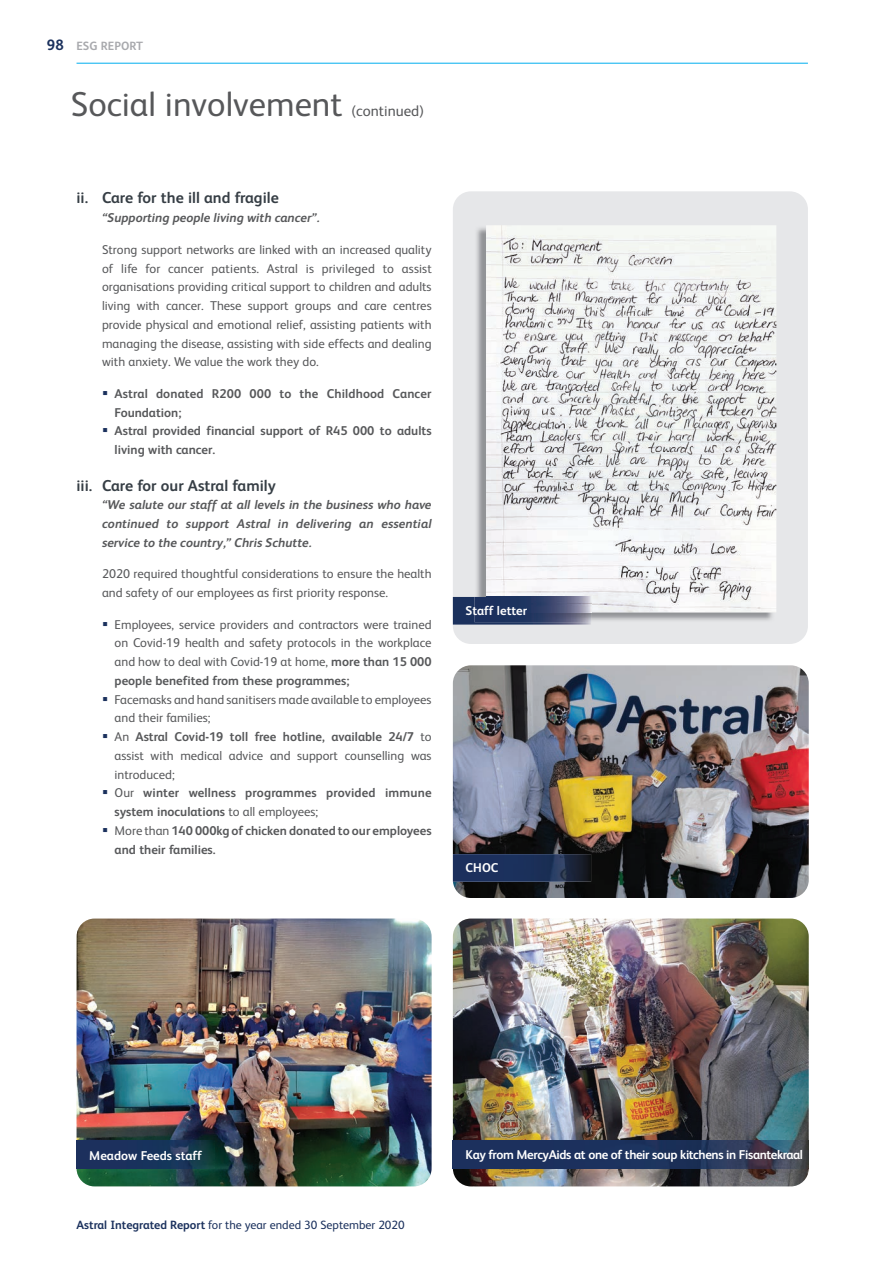
<style>
.page{position:relative;width:893px;height:1263px;background:#fff}
.page>*{position:absolute;margin:0;border:0;box-sizing:border-box;transform-origin:0 0}
.t1{font:34.5px "FS Albert";color:#57585a}
.t2{font:700 15.75px "FS Albert";color:#363e45}
.t3{font:15px "FS Albert";color:#57585a}
.t4{font:12.75px/18.8px "FS Albert";color:#57585a;text-align:justify}
.t5{font:700 12.75px/18.8px "FS Albert";color:#57585a}
.t6{font:italic 700 12.75px/18.8px "FS Albert";color:#57585a;text-align:justify}
.t7{font:700 12.75px "FS Albert";letter-spacing:-.03em;color:#fff}
.t8{font:700 12.75px "FS Albert";color:#fff}
.t9{font:12px "FS Albert";color:#1b315d}
.t10{font:700 12px "FS Albert";color:#a8a9ad}
.s1{font-size:15px;color:#1b315d}
.s2{color:#1b315d}
.s3{font-weight:700}
.s4{font-weight:400}
</style>
<div class="page">
<img style="left:77px;top:918px;width:355px;height:268px">
<img style="left:77px;top:1141px;width:138px;height:27px">
<img style="left:453px;top:665px;width:356px;height:233px">
<img style="left:453px;top:854px;width:138px;height:28px">
<div style="left:453px;top:191px;width:355px;height:453px;background:#e6e7e9;border-radius:18px"></div>
<img style="left:475px;top:228px;width:298px;height:393px">
<img style="left:486px;top:225px;width:290px;height:387px">
<svg style="left:453px;top:597px;width:138px;height:28px"></svg>
<img style="left:474px;top:597px;width:117px;height:25px">
<img style="left:486px;top:597px;width:105px;height:15px">
<img style="left:453px;top:918px;width:356px;height:268px">
<img style="left:453px;top:1141px;width:356px;height:27px">
<hr style="left:77px;top:63px;width:731px;height:1px;background:#00aeef">
<p class="t10" style="left:47px;top:38px;width:98px"><span class="s1">98</span> ESG REPORT</p>
<h1 class="t1" style="left:71px;top:81px;width:273px">Social involvement</h1>
<p class="t3" style="left:351px;top:101px;width:74px">(continued)</p>
<p class="t2" style="left:77px;top:187px;width:204px">ii. Care for the ill and fragile</p>
<p class="t6" style="left:102px;top:208px;width:219px">“Supporting people living with cancer”.</p>
<p class="t4" style="left:102px;top:239px;width:331px">Strong support networks are linked with an increased quality of life for cancer patients. Astral is privileged to assist organisations providing critical support to children and adults living with cancer. These support groups and care centres provide physical and emotional relief, assisting patients with managing the disease, assisting with side effects and dealing with anxiety. We value the work they do.</p>
<p class="t5" style="left:115px;top:383px;width:318px;text-indent:-13px"><span class="s2">▪</span> Astral donated R200 000 to the Childhood Cancer<br>Foundation;</p>
<p class="t5" style="left:115px;top:421px;width:318px;text-indent:-13px"><span class="s2">▪</span> Astral provided financial support of R45 000 to adults living with cancer.</p>
<p class="t2" style="left:77px;top:474px;width:201px">iii. Care for our Astral family</p>
<p class="t6" style="left:102px;top:495px;width:331px">“We salute our staff at all levels in the business who have continued to support Astral in delivering an essential service to the country,” Chris Schutte.</p>
<p class="t4" style="left:102px;top:564px;width:331px">2020 required thoughtful considerations to ensure the health and safety of our employees as first priority response.</p>
<p class="t4" style="left:115px;top:614px;width:319px;text-indent:-13px"><span class="s2">▪</span> Employees, service providers and contractors were trained on Covid-19 health and safety protocols in the workplace and how to deal with Covid-19 at home, <span class="s3">more than 15 000 people benefited from these programmes;</span></p>
<p class="t4" style="left:115px;top:689px;width:319px;text-indent:-13px"><span class="s2">▪</span> Facemasks and hand sanitisers made available to employees and their families;</p>
<p class="t4" style="left:115px;top:727px;width:318px;text-indent:-13px"><span class="s2">▪</span> An <span class="s3">Astral Covid-19 toll free hotline, available 24/7</span> to assist with medical advice and support counselling was introduced;</p>
<p class="t5" style="left:115px;top:783px;width:319px;text-indent:-13px"><span class="s2">▪</span> <span class="s4">Our</span> winter wellness programmes provided immune system inoculations <span class="s4">to all employees;</span></p>
<p class="t5" style="left:115px;top:820px;width:318px;text-indent:-13px"><span class="s2">▪</span> <span class="s4">More than</span> 140 000kg of chicken donated to our employees and their families.</p>
<p class="t8" style="left:466px;top:602px;width:63px">Staff letter</p>
<p class="t7" style="left:466px;top:859px;width:34px">CHOC</p>
<p class="t8" style="left:89px;top:1147px;width:114px">Meadow Feeds staff</p>
<p class="t9" style="left:77px;top:1217px;width:330px"><span class="s3">Astral Integrated Report</span> for the year ended 30 September 2020</p>
<p class="t7" style="left:466px;top:1146px;width:339px">Kay from MercyAids at one of their soup kitchens in Fisantekraal</p>
</div>
